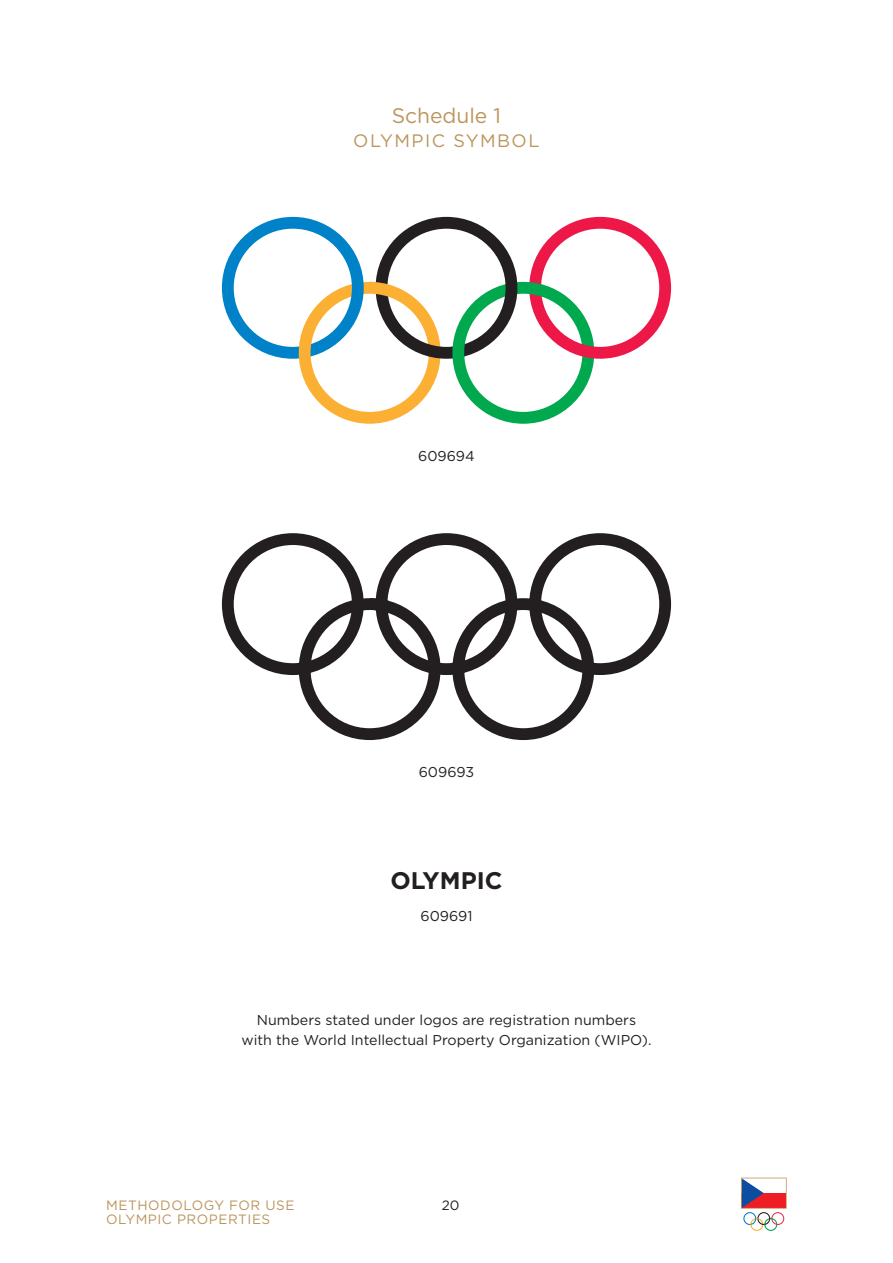
<style>
.page{position:relative;width:893px;height:1263px;background:#fff}
.page>*{position:absolute;margin:0;border:0;box-sizing:border-box;transform-origin:0 0}
.t1{font:700 24px "Gotham";color:#231f20}
.t2{font:21px "Gotham";color:#bb955c}
.t3{font:18px "Gotham";letter-spacing:.08em;color:#bb955c}
.t4{font:14.25px/20.2px "Gotham";color:#231f20;text-align:center}
.t5{font:13.5px "Gotham";letter-spacing:.04em;color:#bb955c}
.t6{font:13.5px "Gotham";color:#231f20}
</style>
<div class="page">
<svg style="left:741px;top:1177px;width:46px;height:54px"></svg>
<svg style="left:222px;top:217px;width:449px;height:207px"></svg>
<svg style="left:222px;top:533px;width:449px;height:207px"></svg>
<h2 class="t2" style="left:392px;top:108px;width:111px">Schedule 1</h2>
<p class="t3" style="left:353px;top:134px;width:188px">OLYMPIC SYMBOL</p>
<p class="t4" style="left:418px;top:447px;width:58px">609694</p>
<p class="t4" style="left:419px;top:763px;width:57px">609693</p>
<h1 class="t1" style="left:390px;top:871px;width:113px">OLYMPIC</h1>
<p class="t4" style="left:420px;top:907px;width:54px">609691</p>
<p class="t4" style="left:241px;top:1010px;width:412px">Numbers stated under logos are registration numbers with the World Intellectual Property Organization (WIPO).</p>
<p class="t5" style="left:106px;top:1200px;width:190px">METHODOLOGY FOR USE</p>
<p class="t6" style="left:442px;top:1200px;width:19px">20</p>
<p class="t5" style="left:106px;top:1214px;width:165px">OLYMPIC PROPERTIES</p>
</div>
